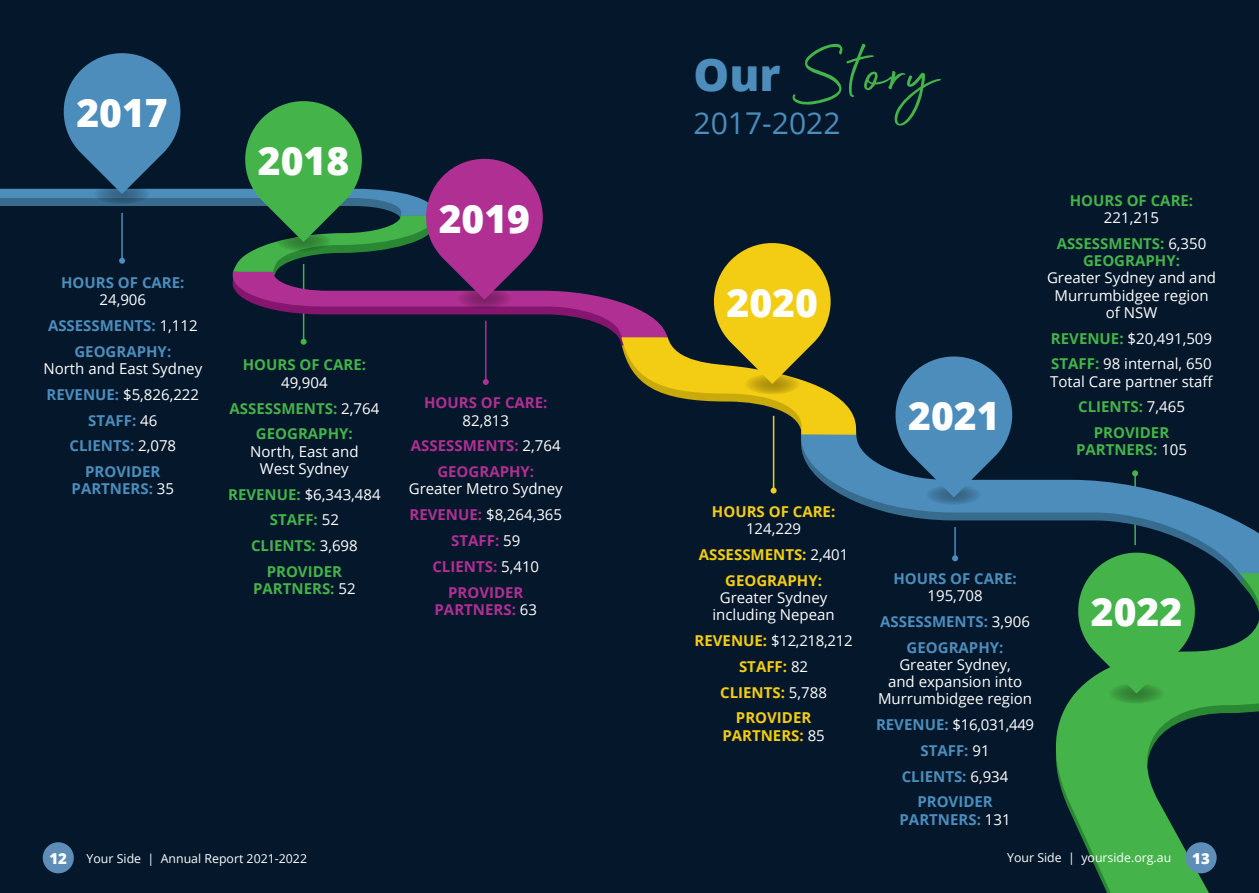
<style>
.page{position:relative;width:1259px;height:893px;background:#04172b}
.page>*{position:absolute;margin:0;border:0;box-sizing:border-box;transform-origin:0 0}
.Heading{font:90px "Beyond Infinity";color:#44b349}
.Heading-2{font:800 39px "Open Sans";color:#fff}
.Heading-3{font:30px "Open Sans";color:#4c8dbc}
.t1{font:15px/17.2px "Open Sans";color:#fff;text-align:center}
.t2{font:700 15px/17.2px "Open Sans";color:#4c8dbc;text-align:center}
.t3{font:700 15px/17.2px "Open Sans";color:#44b349;text-align:center}
.t4{font:700 15px/17.2px "Open Sans";color:#f2cd13;text-align:center}
.t5{font:700 15px/17.2px "Open Sans";color:#b02f93;text-align:center}
.t6{font:800 15px "Open Sans";color:#fff}
.t7{font:12.3px "Open Sans";color:#fff}
.s1{font-weight:400;color:#fff}
.s2{font-weight:700;color:#4c8dbc}
.s3{font-weight:700;color:#44b349}
.s4{font-weight:700;color:#b02f93}
.s5{font-family:"Open Sans";font-weight:800;font-size:45px;color:#4c8dbc}
.s6{font-weight:700;color:#f2cd13}
</style>
<div class="page">
<div style="left:43px;top:842px;width:31px;height:31px;background:#5e8eb8;border-radius:50%"></div>
<hr style="left:773px;top:416px;width:1px;height:75px;background:#f2cd13">
<svg style="left:770px;top:488px;width:6px;height:6px"></svg>
<svg style="left:1056px;top:573px;width:203px;height:320px"></svg>
<svg style="left:801px;top:434px;width:458px;height:139px"></svg>
<svg style="left:926px;top:485px;width:55px;height:20px"></svg>
<svg style="left:1109px;top:683px;width:55px;height:21px"></svg>
<svg style="left:890px;top:356px;width:128px;height:141px"></svg>
<svg style="left:1072px;top:547px;width:128px;height:146px"></svg>
<svg style="left:0;top:53px;width:856px;height:390px"></svg>
<div style="left:1185px;top:842px;width:31px;height:31px;background:#5e8eb8;border-radius:50%"></div>
<p class="Heading-2" style="left:76px;top:83px;width:93px">2017</p>
<p class="Heading-2" style="left:258px;top:131px;width:93px">2018</p>
<p class="t2" style="left:61px;top:274px;width:125px">HOURS OF CARE:<br><span class="s1">24,906</span></p>
<p class="t2" style="left:48px;top:317px;width:151px">ASSESSMENTS: <span class="s1">1,112</span></p>
<p class="t1" style="left:43px;top:342px;width:160px"><span class="s2">GEOGRAPHY:<br></span>North and East Sydney</p>
<p class="t1" style="left:47px;top:385px;width:154px"><span class="s2">REVENUE:</span> $5,826,222</p>
<p class="t2" style="left:88px;top:411px;width:71px">STAFF: <span class="s1">46</span></p>
<p class="t2" style="left:69px;top:437px;width:108px">CLIENTS: <span class="s1">2,078</span></p>
<p class="t2" style="left:72px;top:463px;width:104px">PROVIDER<br>PARTNERS: <span class="s1">35</span></p>
<p class="t3" style="left:243px;top:356px;width:125px">HOURS OF CARE:<br><span class="s1">49,904</span></p>
<p class="t3" style="left:229px;top:399px;width:151px">ASSESSMENTS: <span class="s1">2,764</span></p>
<p class="t1" style="left:250px;top:425px;width:110px"><span class="s3">GEOGRAPHY:<br></span>North, East and<br>West Sydney</p>
<p class="t1" style="left:228px;top:485px;width:154px"><span class="s3">REVENUE:</span> $6,343,484</p>
<p class="t3" style="left:270px;top:511px;width:71px">STAFF: <span class="s1">52</span></p>
<p class="t3" style="left:251px;top:537px;width:108px">CLIENTS: <span class="s1">3,698</span></p>
<p class="t3" style="left:253px;top:562px;width:104px">PROVIDER<br>PARTNERS: <span class="s1">52</span></p>
<p class="Heading-2" style="left:439px;top:189px;width:93px">2019</p>
<p class="t5" style="left:424px;top:394px;width:125px">HOURS OF CARE:<br><span class="s1">82,813</span></p>
<p class="t5" style="left:411px;top:437px;width:151px">ASSESSMENTS: <span class="s1">2,764</span></p>
<p class="t1" style="left:409px;top:463px;width:156px"><span class="s4">GEOGRAPHY:<br></span>Greater Metro Sydney</p>
<p class="t1" style="left:409px;top:506px;width:154px"><span class="s4">REVENUE:</span> $8,264,365</p>
<p class="t5" style="left:451px;top:532px;width:71px">STAFF: <span class="s1">59</span></p>
<p class="t5" style="left:432px;top:557px;width:108px">CLIENTS: <span class="s1">5,410</span></p>
<p class="t5" style="left:434px;top:583px;width:104px">PROVIDER<br>PARTNERS: <span class="s1">63</span></p>
<p class="t6" style="left:49px;top:847px;width:19px">12</p>
<p class="t7" style="left:87px;top:850px;width:222px">Your Side | Annual Report 2021-2022</p>
<p class="Heading" style="left:693px;top:27px;width:246px"><span class="s5">Our</span> Story</p>
<p class="Heading-3" style="left:693px;top:102px;width:148px">2017-2022</p>
<p class="Heading-2" style="left:726px;top:273px;width:93px">2020</p>
<p class="Heading-2" style="left:908px;top:386px;width:93px">2021</p>
<p class="t3" style="left:1069px;top:191px;width:125px">HOURS OF CARE:<br><span class="s1">221,215</span></p>
<p class="t1" style="left:1047px;top:234px;width:170px"><span class="s3">ASSESSMENTS:</span> 6,350<br><span class="s3">GEOGRAPHY:<br></span>Greater Sydney and and<br>Murrumbidgee region of NSW</p>
<p class="t1" style="left:1051px;top:329px;width:163px"><span class="s3">REVENUE:</span> $20,491,509</p>
<p class="t1" style="left:1050px;top:355px;width:165px;text-align:left"><span class="s3">STAFF:</span> 98 internal, 650<br>Total Care partner staff</p>
<p class="t3" style="left:1078px;top:398px;width:108px">CLIENTS: <span class="s1">7,465</span></p>
<p class="t3" style="left:1076px;top:424px;width:113px">PROVIDER<br>PARTNERS: <span class="s1">105</span></p>
<p class="t4" style="left:712px;top:503px;width:125px">HOURS OF CARE:<br><span class="s1">124,229</span></p>
<p class="t4" style="left:699px;top:546px;width:151px">ASSESSMENTS: <span class="s1">2,401</span></p>
<p class="t1" style="left:712px;top:571px;width:124px"><span class="s6">GEOGRAPHY:<br></span>Greater Sydney including Nepean</p>
<p class="t1" style="left:694px;top:632px;width:160px"><span class="s6">REVENUE:</span> $12,218,212</p>
<p class="t4" style="left:739px;top:657px;width:71px">STAFF: <span class="s1">82</span></p>
<p class="t4" style="left:720px;top:683px;width:108px">CLIENTS: <span class="s1">5,788</span></p>
<p class="t4" style="left:722px;top:709px;width:104px">PROVIDER<br>PARTNERS: <span class="s1">85</span></p>
<p class="t2" style="left:893px;top:569px;width:125px">HOURS OF CARE:<br><span class="s1">195,708</span></p>
<p class="t2" style="left:880px;top:612px;width:151px">ASSESSMENTS: <span class="s1">3,906</span></p>
<p class="t1" style="left:878px;top:638px;width:156px"><span class="s2">GEOGRAPHY:<br></span>Greater Sydney,<br>and expansion into<br>Murrumbidgee region</p>
<p class="t1" style="left:876px;top:716px;width:160px"><span class="s2">REVENUE:</span> $16,031,449</p>
<p class="t2" style="left:920px;top:741px;width:71px">STAFF: <span class="s1">91</span></p>
<p class="t2" style="left:901px;top:767px;width:108px">CLIENTS: <span class="s1">6,934</span></p>
<p class="t2" style="left:899px;top:793px;width:113px">PROVIDER<br>PARTNERS: <span class="s1">131</span></p>
<p class="t7" style="left:1007px;top:849px;width:166px">Your Side | yourside.org.au</p>
<p class="t6" style="left:1192px;top:847px;width:19px">13</p>
<p class="Heading-2" style="left:1090px;top:583px;width:93px">2022</p>
</div>
